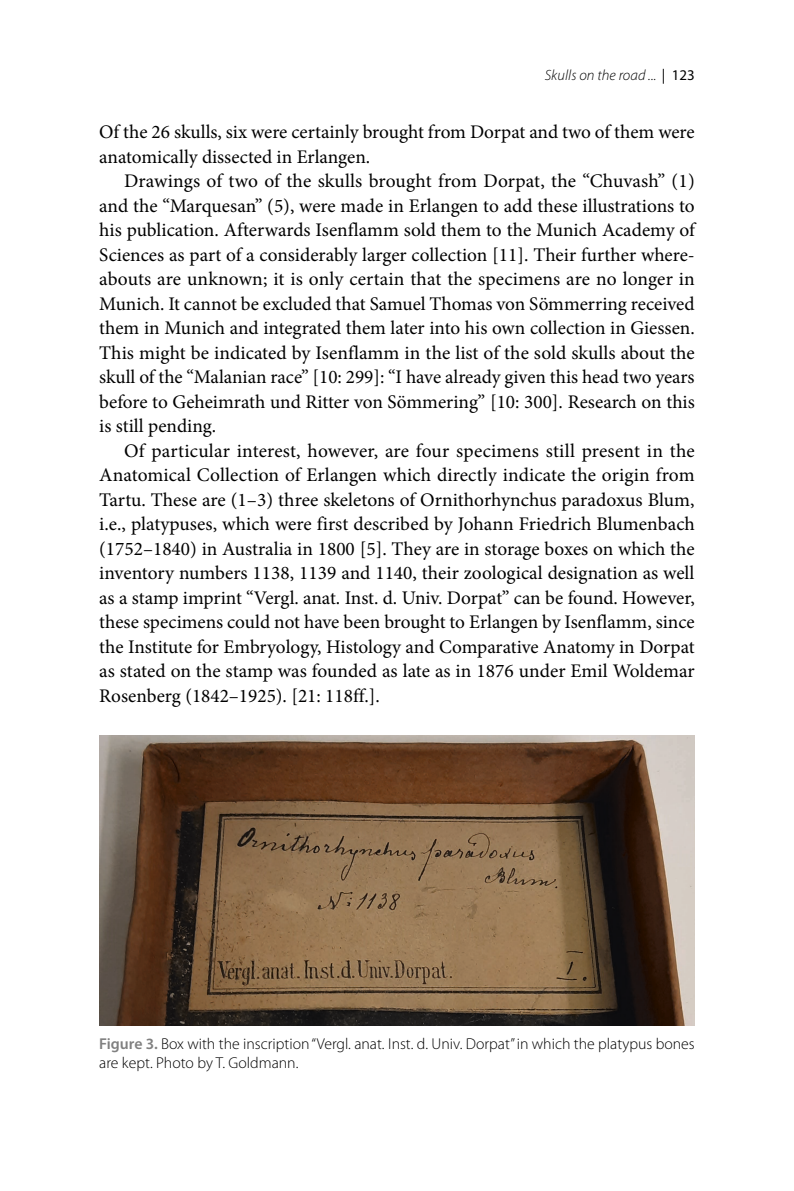
<style>
.page{position:relative;width:794px;height:1191px;background:#fff}
.page>*{position:absolute;margin:0;border:0;box-sizing:border-box;transform-origin:0 0}
.t1{font:19.25px/24.5px "Minion Pro";color:#000;text-align:justify}
.t2{font:300 15.75px/19.2px "Myriad Pro";color:#000}
.t3{font:italic 300 14.88px "Myriad Pro";letter-spacing:.005em;color:#000}
.s1{font-weight:400;font-style:normal}
.s2{font-weight:600;color:#808080}
</style>
<div class="page">
<img style="left:99px;top:735px;width:595px;height:290px">
<p class="t3" style="left:544px;top:66px;width:151px">Skulls on the road ... <span class="s1">| 123</span></p>
<p class="t1" style="left:99px;top:120px;width:597px">Of the 26 skulls, six were certainly brought from Dorpat and two of them were anatomically dissected in Erlangen.</p>
<p class="t1" style="left:99px;top:169px;width:597px;text-indent:25px">Drawings of two of the skulls brought from Dorpat, the “Chuvash” (1) and the “Marquesan” (5), were made in Erlangen to add these illustrations to his publication. Afterwards Isenflamm sold them to the Munich Academy of Sciences as part of a considerably larger collection [11]. Their further where&shy;abouts are unknown; it is only certain that the specimens are no longer in Munich. It cannot be excluded that Samuel Thomas von Sömmerring received them in Munich and integrated them later into his own collection in Giessen.<br>This might be indicated by Isenflamm in the list of the sold skulls about the skull of the “Malanian race” [10: 299]: “I have already given this head two years before to Geheimrath und Ritter von Sömmering” [10: 300]. Research on this is still pending.</p>
<p class="t1" style="left:99px;top:438px;width:597px;text-indent:25px">Of particular interest, however, are four specimens still present in the Anatomical Collection of Erlangen which directly indicate the origin from Tartu. These are (1–3) three skeletons of Ornithorhynchus paradoxus Blum, i.e., platypuses, which were first described by Johann Friedrich Blumenbach (1752–1840) in Australia in 1800 [5]. They are in storage boxes on which the inventory numbers 1138, 1139 and 1140, their zoological designation as well as a stamp imprint “Vergl. anat. Inst. d. Univ. Dorpat” can be found. However, these specimens could not have been brought to Erlangen by Isenflamm, since the Institute for Embryology, Histology and Comparative Anatomy in Dorpat as stated on the stamp was founded as late as in 1876 under Emil Woldemar Rosenberg (1842–1925). [21: 118ff.].</p>
<p class="t2" style="left:99px;top:1034px;width:597px"><span class="s2">Figure 3.</span> Box with the inscription “Vergl. anat. Inst. d. Univ. Dorpat” in which the platypus bones are kept. Photo by T. Goldmann.</p>
</div>
